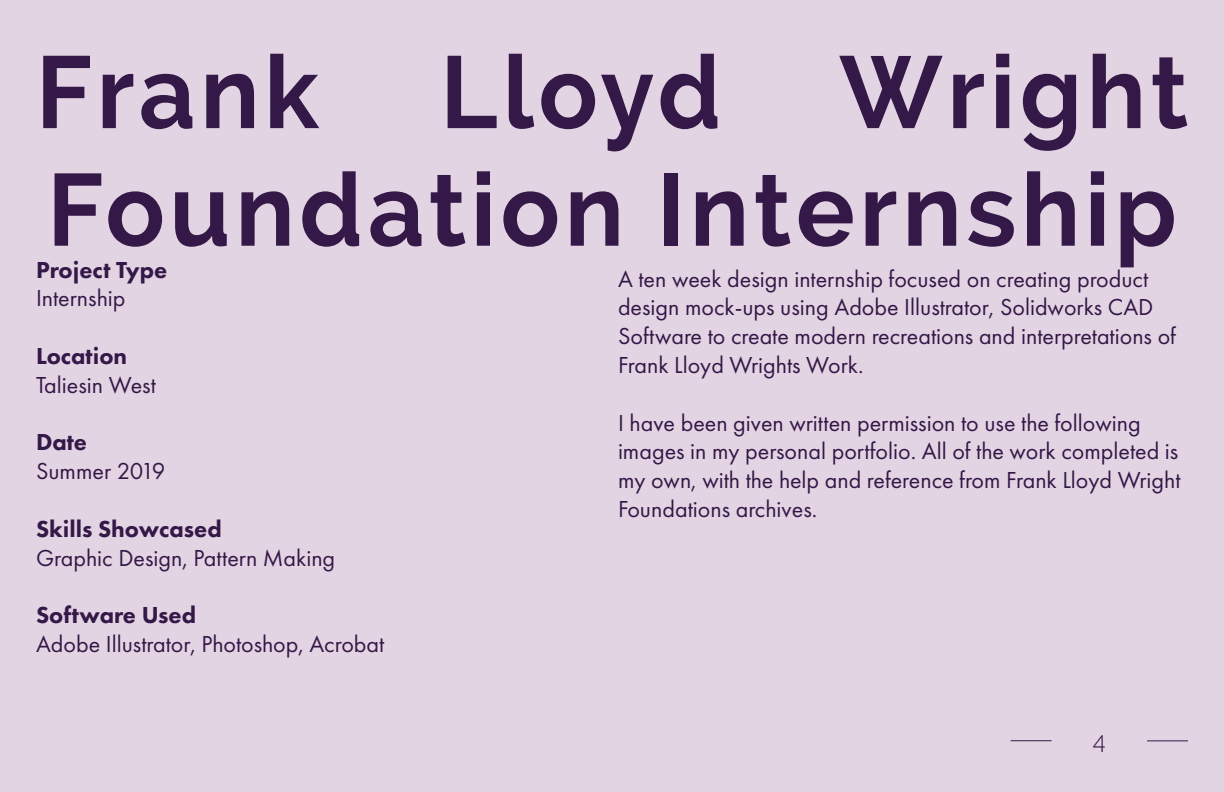
<style>
.page{position:relative;width:1224px;height:792px;background:#e3d4e3}
.page>*{position:absolute;margin:0;border:0;box-sizing:border-box;transform-origin:0 0}
.t1{font:700 101.9px/117.6px "Raleway";letter-spacing:.05em;color:#341847;scale:.96 1}
.t2{font:24px/28.8px "Futura PT";color:#341847}
.t3{font:800 24px "Futura PT";color:#341847}
.t4{font:300 24px "Raleway";color:#341847}
</style>
<div class="page">
<hr style="left:1011px;top:740px;width:41px;height:1px;background:#341847">
<hr style="left:1147px;top:740px;width:41px;height:1px;background:#341847">
<h1 class="t1" style="left:36px;top:34px;width:1202px">Frank Lloyd Wright<br>Foundation Internship</h1>
<p class="t2" style="left:618px;top:264px;width:560px">A ten week design internship focused on creating product design mock-ups using Adobe Illustrator, Solidworks CAD Software to create modern recreations and interpretations of Frank Lloyd Wrights Work.</p>
<p class="t2" style="left:618px;top:408px;width:564px">I have been given written permission to use the following images in my personal portfolio. All of the work completed is my own, with the help and reference from Frank Lloyd Wright Foundations archives.</p>
<p class="t3" style="left:36px;top:254px;width:133px">Project Type</p>
<p class="t2" style="left:36px;top:284px;width:91px">Internship</p>
<p class="t3" style="left:36px;top:341px;width:93px">Location</p>
<p class="t2" style="left:36px;top:370px;width:121px">Taliesin West</p>
<p class="t3" style="left:36px;top:427px;width:53px">Date</p>
<p class="t2" style="left:36px;top:457px;width:131px">Summer 2019</p>
<p class="t3" style="left:36px;top:514px;width:187px">Skills Showcased</p>
<p class="t2" style="left:36px;top:543px;width:301px">Graphic Design, Pattern Making</p>
<p class="t3" style="left:36px;top:600px;width:162px">Software Used</p>
<p class="t2" style="left:36px;top:629px;width:350px">Adobe Illustrator, Photoshop, Acrobat</p>
<p class="t4" style="left:1093px;top:727px;width:14px">4</p>
</div>
